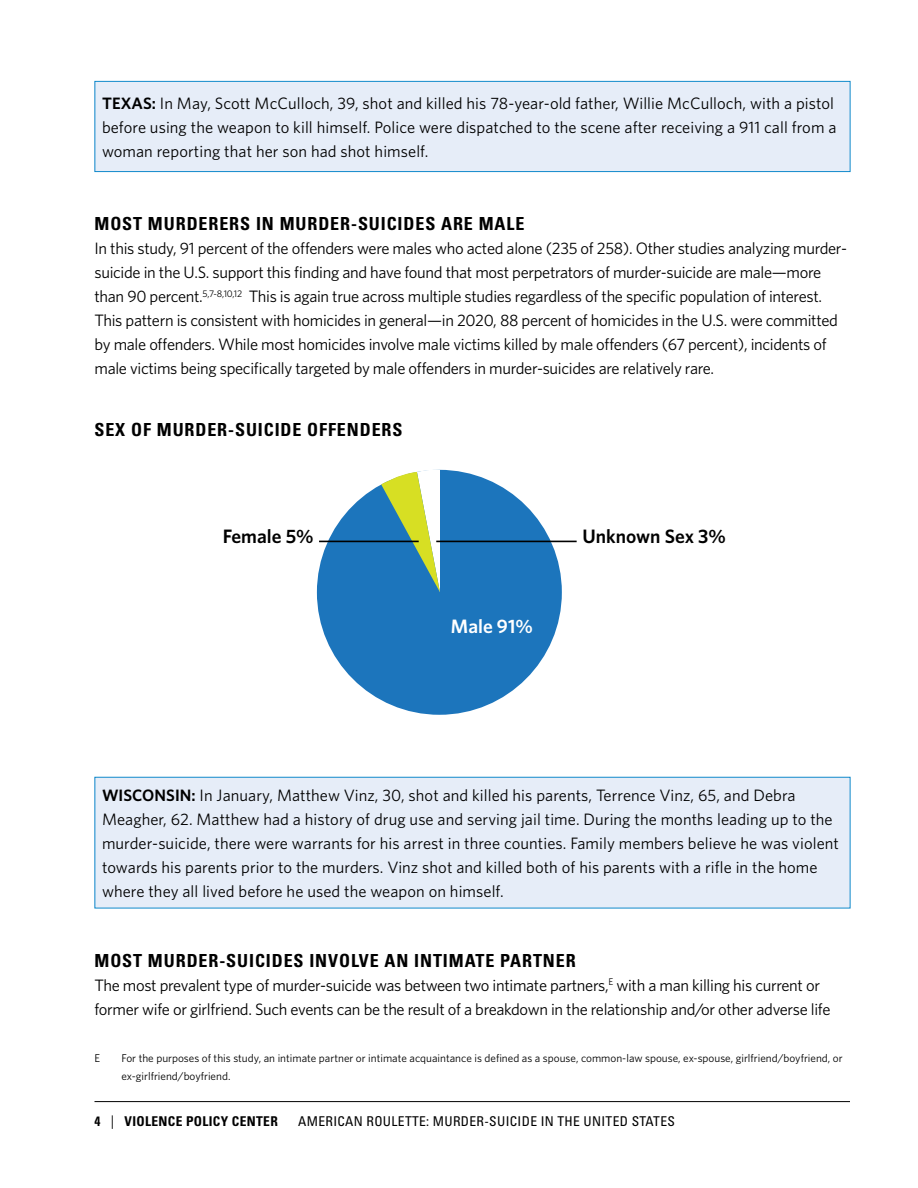
<style>
.page{position:relative;width:918px;height:1188px;background:#fff}
.page>*{position:absolute;margin:0;border:0;box-sizing:border-box;transform-origin:0 0}
.t1{font:600 19.5px "Whitney";color:#000}
.t2{font:600 19.5px "Whitney";color:#fff}
.t3{font:700 condensed 18px "Univers LT Pro";letter-spacing:.05em;color:#000}
.t4{font:16.5px/24px "Whitney";letter-spacing:-.02em;color:#000}
.t5{font:16.5px/24px "Whitney";letter-spacing:.005em;color:#000}
.t6{font:condensed 13.5px "Univers LT Pro";letter-spacing:.025em;color:#000}
.t7{font:700 condensed 13.5px "Univers LT Pro";letter-spacing:.025em;color:#000}
.t8{font:11.25px/18px "Whitney";color:#000}
.s1{font-weight:600}
.s2{font-weight:400}
</style>
<div class="page">
<hr style="left:94px;top:1101px;width:824px;height:1px;background:#000">
<div style="left:850px;top:1093px;width:68px;height:15px;background:#fff"></div>
<div style="left:95px;top:81px;width:755px;height:91px;background:#e6edf8"></div>
<div style="left:94px;top:81px;width:756px;height:91px;border:1px solid #118acb"></div>
<div style="left:95px;top:777px;width:755px;height:131px;background:#e6edf8"></div>
<div style="left:94px;top:777px;width:756px;height:131px;border:1px solid #118acb"></div>
<div style="left:317px;top:470px;width:245px;height:245px;background:#1c75bc;border-radius:50%"></div>
<svg style="left:381px;top:469px;width:59px;height:123px"></svg>
<hr style="left:319px;top:541px;width:100px;height:1px;background:#000">
<hr style="left:436px;top:541px;width:141px;height:1px;background:#000">
<p class="t5" style="left:102px;top:91px;width:736px"><span class="s1">TEXAS:</span> In May, Scott McCulloch, 39, shot and killed his 78-year-old father, Willie McCulloch, with a pistol before using the weapon to kill himself. Police were dispatched to the scene after receiving a 911 call from a woman reporting that her son had shot himself.</p>
<p class="t3" style="left:94px;top:213px;width:431px">MOST MURDERERS IN MURDER-SUICIDES ARE MALE</p>
<p class="t4" style="left:94px;top:236px;width:754px">In this study, 91 percent of the offenders were males who acted alone (235 of 258). Other studies analyzing murder&shy;suicide in the U.S. support this finding and have found that most perpetrators of murder-suicide are male—more than 90 percent.<sup>5,7-8,10,12</sup> This is again true across multiple studies regardless of the specific population of interest.<br>This pattern is consistent with homicides in general—in 2020, 88 percent of homicides in the U.S. were committed by male offenders. While most homicides involve male victims killed by male offenders (67 percent), incidents of male victims being specifically targeted by male offenders in murder-suicides are relatively rare.</p>
<p class="t3" style="left:94px;top:419px;width:310px">SEX OF MURDER-SUICIDE OFFENDERS</p>
<p class="t1" style="left:223px;top:523px;width:92px">Female 5%</p>
<p class="t2" style="left:451px;top:613px;width:83px">Male 91%</p>
<p class="t1" style="left:583px;top:523px;width:145px">Unknown Sex 3%</p>
<p class="t5" style="left:102px;top:783px;width:739px"><span class="s1">WISCONSIN:</span> In January, Matthew Vinz, 30, shot and killed his parents, Terrence Vinz, 65, and Debra Meagher, 62. Matthew had a history of drug use and serving jail time. During the months leading up to the murder-suicide, there were warrants for his arrest in three counties. Family members believe he was violent towards his parents prior to the murders. Vinz shot and killed both of his parents with a rifle in the home where they all lived before he used the weapon on himself.</p>
<p class="t3" style="left:94px;top:950px;width:483px">MOST MURDER-SUICIDES INVOLVE AN INTIMATE PARTNER</p>
<p class="t4" style="left:94px;top:973px;width:737px">The most prevalent type of murder-suicide was between two intimate partners,<sup>E</sup> with a man killing his current or former wife or girlfriend. Such events can be the result of a breakdown in the relationship and/or other adverse life</p>
<p class="t8" style="left:94px;top:1049px;width:7px">E</p>
<p class="t8" style="left:122px;top:1049px;width:723px">For the purposes of this study, an intimate partner or intimate acquaintance is defined as a spouse, common-law spouse, ex-spouse, girlfriend/boyfriend, or ex-girlfriend/boyfriend.</p>
<p class="t7" style="left:94px;top:1113px;width:185px">4 <span class="s2">|</span> VIOLENCE POLICY CENTER</p>
<p class="t6" style="left:298px;top:1112px;width:378px">AMERICAN ROULETTE: MURDER-SUICIDE IN THE UNITED STATES</p>
</div>
